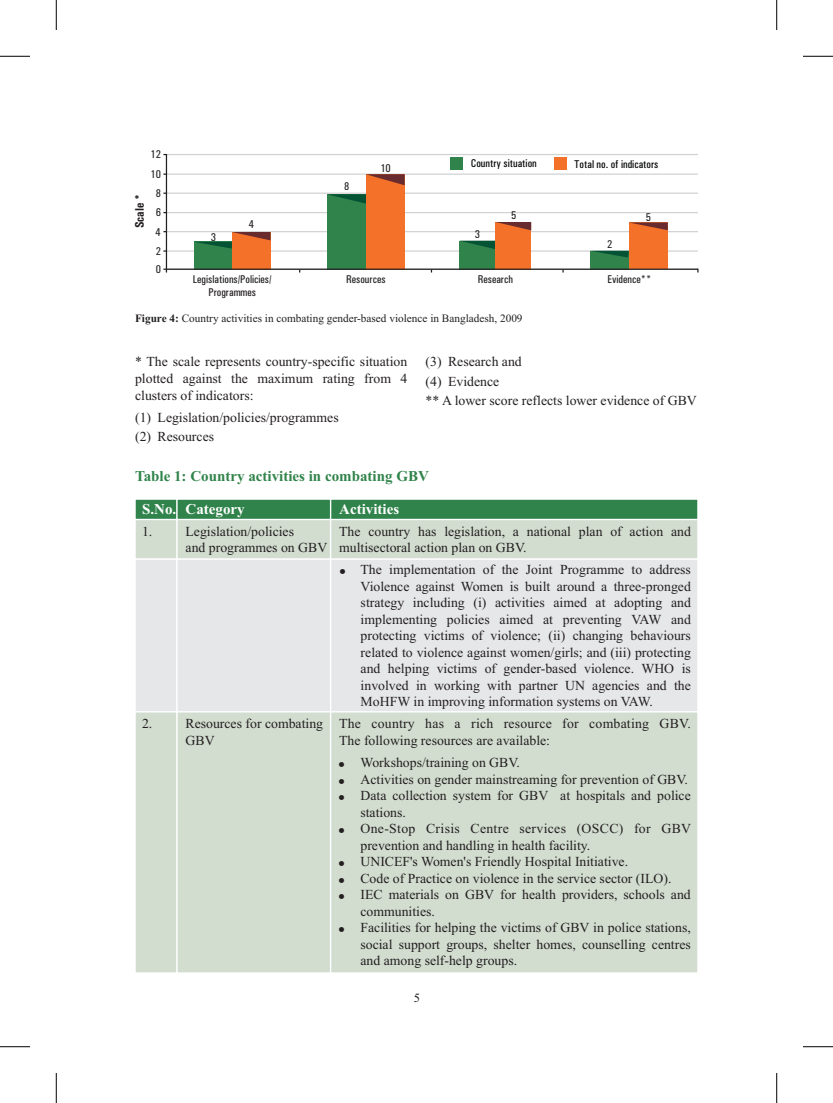
<style>
.page{position:relative;width:833px;height:1103px;background:#fff}
.page>*{position:absolute;margin:0;border:0;box-sizing:border-box;transform-origin:0 0}
.t1{font:700 15px "Times New Roman";color:#30834a}
.t2{font:700 15px "Times New Roman";color:#fff}
.t3{font:13.75px/16.5px "Times New Roman";color:#231f20}
.t4{font:700 condensed 12.5px "Univers";color:#231f20}
.t5{font:12.5px "Times New Roman";color:#231f20}
.t6{font:500 condensed 11.25px/13.2px "Univers";color:#231f20;text-align:center}
.t7{font:11.25px "Times New Roman";color:#231f20}
.t8{font:500 condensed 11.25px "Univers";color:#010202}
.s1{font-weight:700}
</style>
<div class="page">
<hr style="left:167px;top:268px;width:531px;height:2px;background:#d1d2d4">
<hr style="left:167px;top:250px;width:531px;height:2px;background:#d1d2d4">
<hr style="left:167px;top:231px;width:531px;height:1px;background:#d1d2d4">
<hr style="left:167px;top:212px;width:531px;height:1px;background:#d1d2d4">
<hr style="left:167px;top:192px;width:531px;height:2px;background:#d1d2d4">
<hr style="left:167px;top:173px;width:531px;height:2px;background:#d1d2d4">
<hr style="left:167px;top:154px;width:531px;height:1px;background:#d1d2d4">
<div style="left:450px;top:157px;width:12px;height:13px;background:#30834a"></div>
<div style="left:554px;top:157px;width:12px;height:13px;background:#f37128"></div>
<div style="left:194px;top:242px;width:38px;height:28px;background:#30834a"></div>
<div style="left:232px;top:232px;width:38px;height:38px;background:#f37128"></div>
<svg style="left:193px;top:232px;width:77px;height:16px"></svg>
<div style="left:327px;top:194px;width:39px;height:75px;background:#30834a"></div>
<svg style="left:328px;top:194px;width:38px;height:10px"></svg>
<div style="left:366px;top:174px;width:38px;height:95px;background:#f37128"></div>
<svg style="left:366px;top:174px;width:38px;height:11px"></svg>
<div style="left:459px;top:241px;width:36px;height:28px;background:#30834a"></div>
<svg style="left:461px;top:241px;width:34px;height:8px"></svg>
<div style="left:495px;top:222px;width:36px;height:47px;background:#f37128"></div>
<svg style="left:496px;top:222px;width:35px;height:8px"></svg>
<div style="left:590px;top:251px;width:38px;height:18px;background:#30834a"></div>
<svg style="left:593px;top:251px;width:35px;height:6px"></svg>
<div style="left:629px;top:222px;width:38px;height:47px;background:#f37128"></div>
<svg style="left:629px;top:222px;width:38px;height:8px"></svg>
<hr style="left:166px;top:154px;width:1px;height:115px;background:#231f20">
<hr style="left:166px;top:268px;width:531px;height:2px;background:#231f20">
<hr style="left:0;top:1046px;width:30px;height:1px;background:#000">
<hr style="left:56px;top:1072px;width:1px;height:30px;background:#000">
<hr style="left:0;top:56px;width:30px;height:1px;background:#000">
<hr style="left:56px;top:0;width:1px;height:30px;background:#000">
<hr style="left:802px;top:56px;width:30px;height:1px;background:#000">
<hr style="left:776px;top:0;width:1px;height:30px;background:#000">
<hr style="left:802px;top:1046px;width:30px;height:1px;background:#000">
<hr style="left:776px;top:1072px;width:1px;height:30px;background:#000">
<svg style="left:135px;top:499px;width:563px;height:474px;background:#d2ddd3"></svg>
<p class="t6" style="left:151px;top:149px;width:12px">12</p>
<p class="t6" style="left:151px;top:168px;width:12px">10</p>
<p class="t4" style="left:135px;top:228px;width:36px;rotate:-90deg">Scale *</p>
<p class="t6" style="left:156px;top:187px;width:7px">8</p>
<p class="t6" style="left:156px;top:207px;width:7px">6</p>
<p class="t6" style="left:155px;top:226px;width:7px">4</p>
<p class="t6" style="left:156px;top:245px;width:7px">2</p>
<p class="t6" style="left:156px;top:263px;width:7px">0</p>
<p class="t6" style="left:211px;top:231px;width:7px">3</p>
<p class="t6" style="left:249px;top:219px;width:7px">4</p>
<p class="t6" style="left:344px;top:180px;width:7px">8</p>
<p class="t6" style="left:380px;top:162px;width:12px">10</p>
<p class="t8" style="left:470px;top:159px;width:68px">Country situation</p>
<p class="t8" style="left:574px;top:160px;width:86px">Total no. of indicators</p>
<p class="t6" style="left:475px;top:229px;width:7px">3</p>
<p class="t6" style="left:511px;top:209px;width:7px">5</p>
<p class="t6" style="left:646px;top:212px;width:7px">5</p>
<p class="t6" style="left:607px;top:238px;width:7px">2</p>
<p class="t6" style="left:193px;top:273px;width:80px">Legislations/Policies/<br>Programmes</p>
<p class="t6" style="left:346px;top:273px;width:41px">Resources</p>
<p class="t6" style="left:478px;top:273px;width:37px">Research</p>
<p class="t6" style="left:607px;top:273px;width:45px">Evidence**</p>
<p class="t7" style="left:135px;top:314px;width:389px"><span class="s1">Figure 4:</span> Country activities in combating gender-based violence in Bangladesh, 2009</p>
<p class="t3" style="left:135px;top:355px;width:274px">* The scale represents country-specific situation</p>
<p class="t3" style="left:425px;top:355px;width:98px">(3) Research and</p>
<p class="t3" style="left:135px;top:371px;width:274px">plotted against the maximum rating from 4</p>
<p class="t3" style="left:425px;top:374px;width:75px">(4) Evidence</p>
<p class="t3" style="left:135px;top:388px;width:120px">clusters of indicators:</p>
<p class="t3" style="left:425px;top:393px;width:273px">** A lower score reflects lower evidence of GBV</p>
<p class="t3" style="left:135px;top:408px;width:205px;line-height:19.2px">(1) Legislation/policies/programmes (2) Resources</p>
<p class="t1" style="left:135px;top:470px;width:295px">Table 1: Country activities in combating GBV</p>
<p class="t2" style="left:142px;top:504px;width:104px">S.No. Category</p>
<p class="t2" style="left:339px;top:504px;width:61px">Activities</p>
<p class="t3" style="left:142px;top:524px;width:12px">1.</p>
<p class="t3" style="left:185px;top:524px;width:110px">Legislation/policies</p>
<p class="t3" style="left:185px;top:524px;width:507px;text-indent:154px">The country has legislation, a national plan of action and and programmes on GBV multisectoral action plan on GBV.</p>
<p class="t3" style="left:360px;top:563px;width:332px;text-align:justify">The implementation of the Joint Programme to address Violence against Women is built around a three-pronged strategy including (i) activities aimed at adopting and implementing policies aimed at preventing VAW and protecting victims of violence; (ii) changing behaviours related to violence against women/girls; and (iii) protecting and helping victims of gender-based violence. WHO is involved in working with partner UN agencies and the MoHFW in improving information systems on VAW.</p>
<p class="t3" style="left:142px;top:717px;width:12px">2.</p>
<p class="t3" style="left:185px;top:717px;width:507px">Resources for combating The country has a rich resource for combating GBV.<br>GBV</p>
<p class="t3" style="left:360px;top:730px;width:191px;line-height:22px;text-indent:-21px">The following resources are available:<br>Workshops/training on GBV.</p>
<p class="t3" style="left:360px;top:772px;width:332px">Activities on gender mainstreaming for prevention of GBV.<br>Data collection system for GBV at hospitals and police stations.<br>One-Stop Crisis Centre services (OSCC) for GBV prevention and handling in health facility.<br>UNICEF's Women's Friendly Hospital Initiative.<br>Code of Practice on violence in the service sector (ILO).<br>IEC materials on GBV for health providers, schools and communities.<br>Facilities for helping the victims of GBV in police stations, social support groups, shelter homes, counselling centres and among self-help groups.</p>
<p class="t5" style="left:414px;top:992px;width:8px">5</p>
</div>
